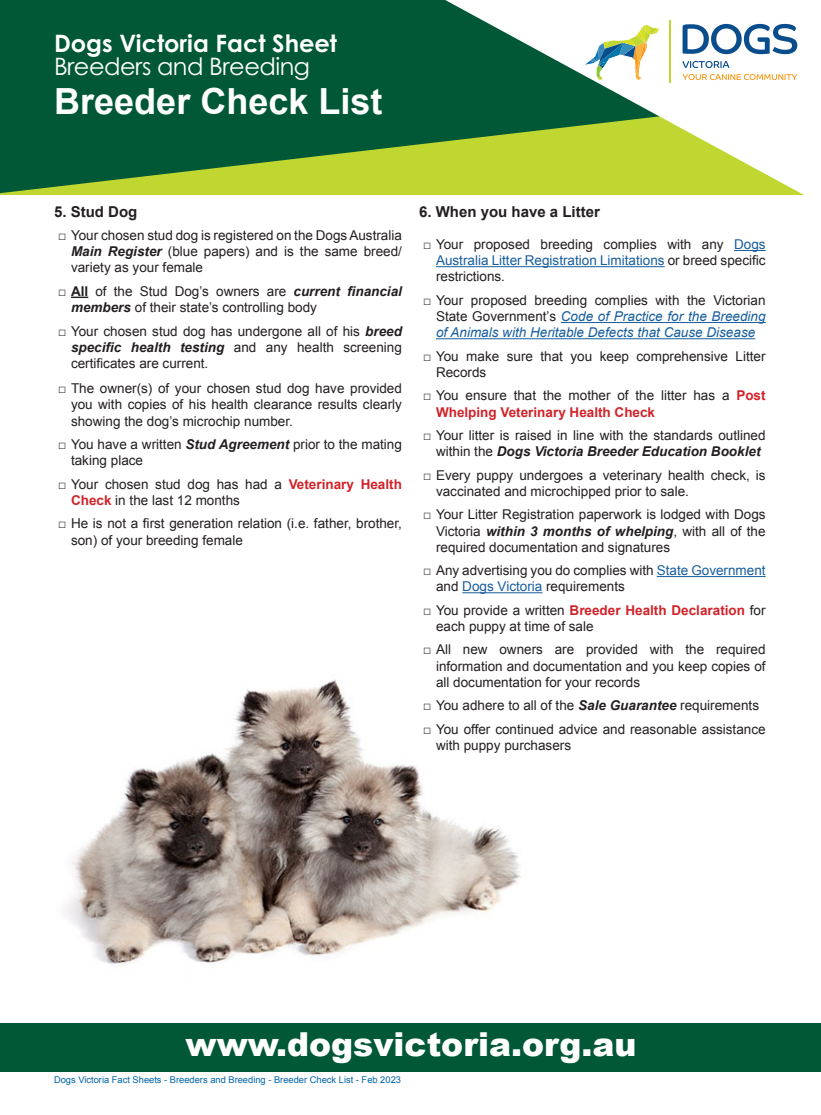
<style>
.page{position:relative;width:821px;height:1115px;background:#fff}
.page>*{position:absolute;margin:0;border:0;box-sizing:border-box;transform-origin:0 0}
.t1{font:700 36px "Arial";color:#fff}
.t2{font:900 33px "Arial";color:#fff}
.t3{font:700 24px "Century Gothic Pro";color:#fff}
.t4{font:24px "Century Gothic Pro";letter-spacing:-.02em;color:#fff}
.t5{font:700 15px "Arial";color:#231f20}
.t6{font:13.5px/16.2px "Arial";color:#231f20}
.t7{font:italic 13.5px/16.2px "Arial";color:#175d9e;text-align:justify}
.t8{font:9.3px "Arial";color:#0163a7}
.s1{font-weight:700;font-style:italic}
.s2{font-weight:700}
.s3{font-weight:700;color:#d1232a}
.s4{color:#175d9e}
.s5{font-style:normal;color:#231f20}
</style>
<div class="page">
<div style="left:0;top:1022px;width:821px;height:49px;background:#015836"></div>
<svg style="left:71px;top:296px;width:17px;height:2px"></svg>
<svg style="left:0;top:0;width:445px;height:193px;background:#1a6835"></svg>
<svg style="left:445px;top:0;width:359px;height:195px"></svg>
<svg style="left:682px;top:24px;width:115px;height:30px"></svg>
<svg style="left:682px;top:61px;width:47px;height:7px"></svg>
<svg style="left:682px;top:74px;width:115px;height:6px"></svg>
<hr style="left:669px;top:21px;width:1px;height:62px;background:#c1d731">
<svg style="left:581px;top:24px;width:79px;height:56px"></svg>
<img style="left:65px;top:679px;width:456px;height:286px">
<hr style="left:734px;top:250px;width:31px;height:1px;background:#175d9e">
<hr style="left:436px;top:266px;width:228px;height:1px;background:#175d9e">
<hr style="left:561px;top:322px;width:204px;height:1px;background:#175d9e">
<hr style="left:436px;top:338px;width:319px;height:1px;background:#175d9e">
<hr style="left:657px;top:576px;width:108px;height:1px;background:#175d9e">
<hr style="left:462px;top:592px;width:80px;height:1px;background:#175d9e">
<p class="t3" style="left:54px;top:28px;width:284px">Dogs Victoria Fact Sheet</p>
<p class="t4" style="left:54px;top:51px;width:257px">Breeders and Breeding</p>
<p class="t1" style="left:54px;top:77px;width:330px">Breeder Check List</p>
<p class="t5" style="left:54px;top:201px;width:85px">5. Stud Dog</p>
<p class="t6" style="left:71px;top:227px;width:332px;text-align:justify;text-indent:-13px">□ Your chosen stud dog is registered on the Dogs Australia <span class="s1">Main Register</span> (blue papers) and is the same breed/ variety as your female</p>
<p class="t6" style="left:71px;top:283px;width:332px;text-indent:-13px">□ <span class="s2">All</span> of the Stud Dog’s owners are <span class="s1">current financial members</span> of their state’s controlling body</p>
<p class="t6" style="left:71px;top:323px;width:332px;text-align:justify;text-indent:-13px">□ Your chosen stud dog has undergone all of his <span class="s1">breed specific health testing</span> and any health screening certificates are current.</p>
<p class="t6" style="left:71px;top:380px;width:332px;text-align:justify;text-indent:-13px">□ The owner(s) of your chosen stud dog have provided you with copies of his health clearance results clearly showing the dog’s microchip number.</p>
<p class="t6" style="left:71px;top:436px;width:332px;text-indent:-13px">□ You have a written <span class="s1">Stud Agreement</span> prior to the mating taking place</p>
<p class="t6" style="left:71px;top:476px;width:332px;text-indent:-13px">□ Your chosen stud dog has had a <span class="s3">Veterinary Health<br>Check</span> in the last 12 months</p>
<p class="t6" style="left:71px;top:515px;width:332px;text-indent:-13px">□ He is not a first generation relation (i.e. father, brother, son) of your breeding female</p>
<p class="t5" style="left:419px;top:201px;width:182px">6. When you have a Litter</p>
<p class="t6" style="left:436px;top:236px;width:331px;text-align:justify;text-indent:-13px">□ Your proposed breeding complies with any <span class="s4">Dogs Australia Litter Registration Limitations</span> or breed specific restrictions.</p>
<p class="t7" style="left:436px;top:292px;width:331px;text-indent:-13px"><span class="s5">□ Your proposed breeding complies with the Victorian State Government’s</span> Code of Practice for the Breeding of Animals with Heritable Defects that Cause Disease</p>
<p class="t6" style="left:436px;top:348px;width:331px;text-indent:-13px">□ You make sure that you keep comprehensive Litter<br>Records</p>
<p class="t6" style="left:436px;top:387px;width:331px;text-indent:-13px">□ You ensure that the mother of the litter has a <span class="s3">Post<br>Whelping Veterinary Health Check</span></p>
<p class="t6" style="left:423px;top:427px;width:344px;text-align:center">□ Your litter is raised in line with the standards outlined within the <span class="s1">Dogs Victoria Breeder Education Booklet</span></p>
<p class="t6" style="left:436px;top:467px;width:331px;text-indent:-13px">□ Every puppy undergoes a veterinary health check, is vaccinated and microchipped prior to sale.</p>
<p class="t6" style="left:436px;top:506px;width:331px;text-align:justify;text-indent:-13px">□ Your Litter Registration paperwork is lodged with Dogs Victoria <span class="s1">within 3 months of whelping</span>, with all of the required documentation and signatures</p>
<p class="t6" style="left:436px;top:562px;width:331px;text-indent:-13px">□ Any advertising you do complies with <span class="s4">State Government </span>and <span class="s4">Dogs Victoria</span> requirements</p>
<p class="t6" style="left:436px;top:602px;width:331px;text-indent:-13px">□ You provide a written <span class="s3">Breeder Health Declaration</span> for each puppy at time of sale</p>
<p class="t6" style="left:436px;top:641px;width:331px;text-align:justify;text-indent:-13px">□ All new owners are provided with the required information and documentation and you keep copies of all documentation for your records</p>
<p class="t6" style="left:423px;top:697px;width:337px">□ You adhere to all of the <span class="s1">Sale Guarantee</span> requirements</p>
<p class="t6" style="left:436px;top:720px;width:331px;text-indent:-13px">□ You offer continued advice and reasonable assistance with puppy purchasers</p>
<p class="t2" style="left:185px;top:1019px;width:452px">www.dogsvictoria.org.au</p>
<p class="t8" style="left:54px;top:1073px;width:348px">Dogs Victoria Fact Sheets - Breeders and Breeding - Breeder Check List - Feb 2023</p>
</div>
